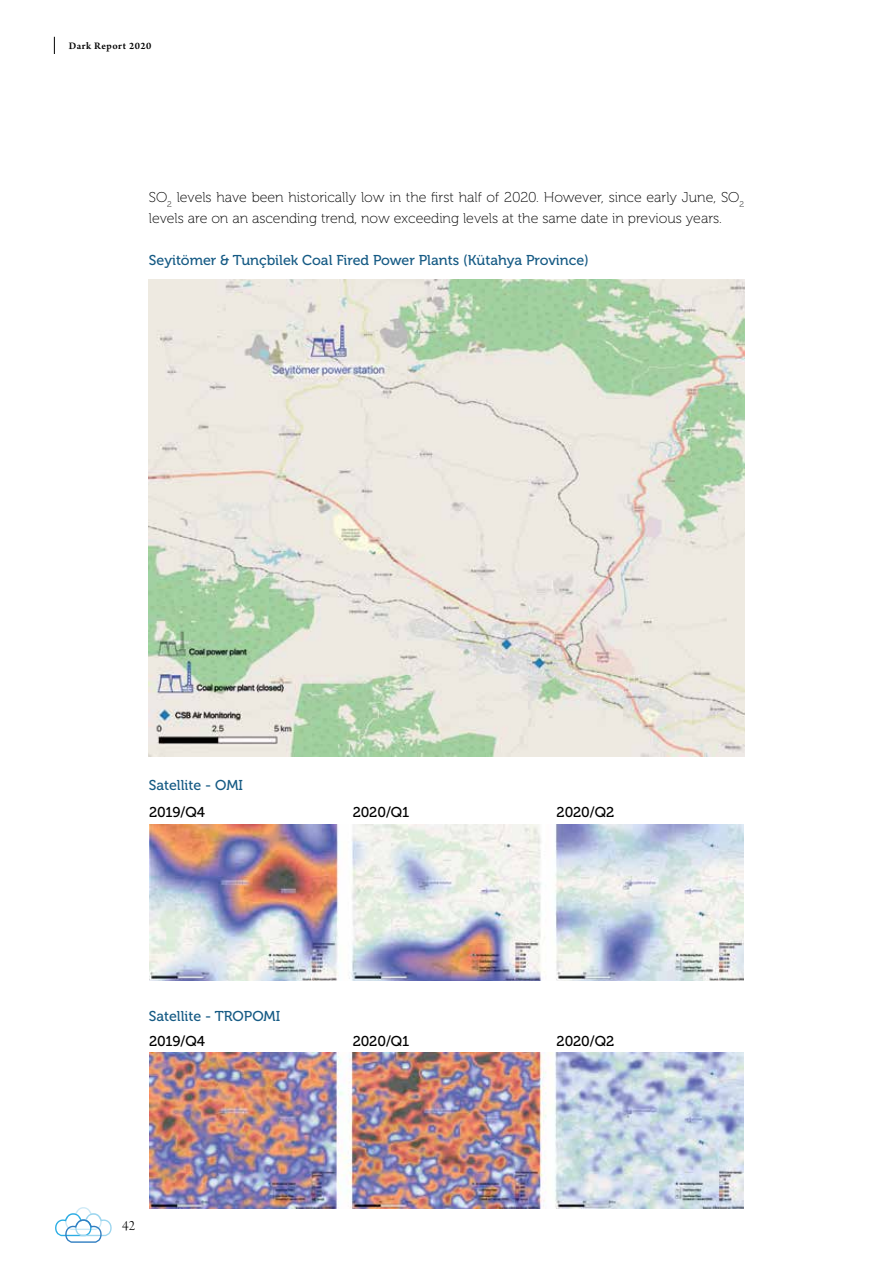
<style>
.page{position:relative;width:893px;height:1263px;background:#fff}
.page>*{position:absolute;margin:0;border:0;box-sizing:border-box;transform-origin:0 0}
.t1{font:15px "Arno Pro Light Display";color:#000}
.t2{font:14.25px/21px "Museo 100";color:#000}
.t3{font:14.25px "Museo 500";color:#155a84}
.t4{font:14.25px "Museo 500";letter-spacing:-.005em;color:#000}
.t5{font:600 10.5px "Arno Pro";letter-spacing:.05em;color:#000}
</style>
<div class="page">
<svg style="left:54px;top:37px;width:1px;height:17px"></svg>
<svg style="left:55px;top:1207px;width:57px;height:36px"></svg>
<img style="left:148px;top:280px;width:597px;height:477px">
<img style="left:149px;top:824px;width:595px;height:156px">
<img style="left:149px;top:1053px;width:595px;height:156px">
<p class="t5" style="left:69px;top:40px;width:84px">Dark Report 2020</p>
<p class="t2" style="left:149px;top:187px;width:597px">SO<sub>2</sub> levels have been historically low in the first half of 2020. However, since early June, SO<sub>2 </sub>levels are on an ascending trend, now exceeding levels at the same date in previous years.</p>
<p class="t3" style="left:149px;top:252px;width:442px">Seyitömer &amp; Tunçbilek Coal Fired Power Plants (Kütahya Province)</p>
<p class="t3" style="left:149px;top:777px;width:96px">Satellite - OMI</p>
<p class="t4" style="left:149px;top:804px;width:58px">2019/Q4</p>
<p class="t4" style="left:353px;top:804px;width:58px">2020/Q1</p>
<p class="t3" style="left:149px;top:1008px;width:133px">Satellite - TROPOMI</p>
<p class="t4" style="left:149px;top:1033px;width:58px">2019/Q4</p>
<p class="t1" style="left:122px;top:1217px;width:15px">42</p>
<p class="t4" style="left:353px;top:1033px;width:58px">2020/Q1</p>
<p class="t4" style="left:557px;top:804px;width:59px">2020/Q2</p>
<p class="t4" style="left:557px;top:1033px;width:59px">2020/Q2</p>
</div>
